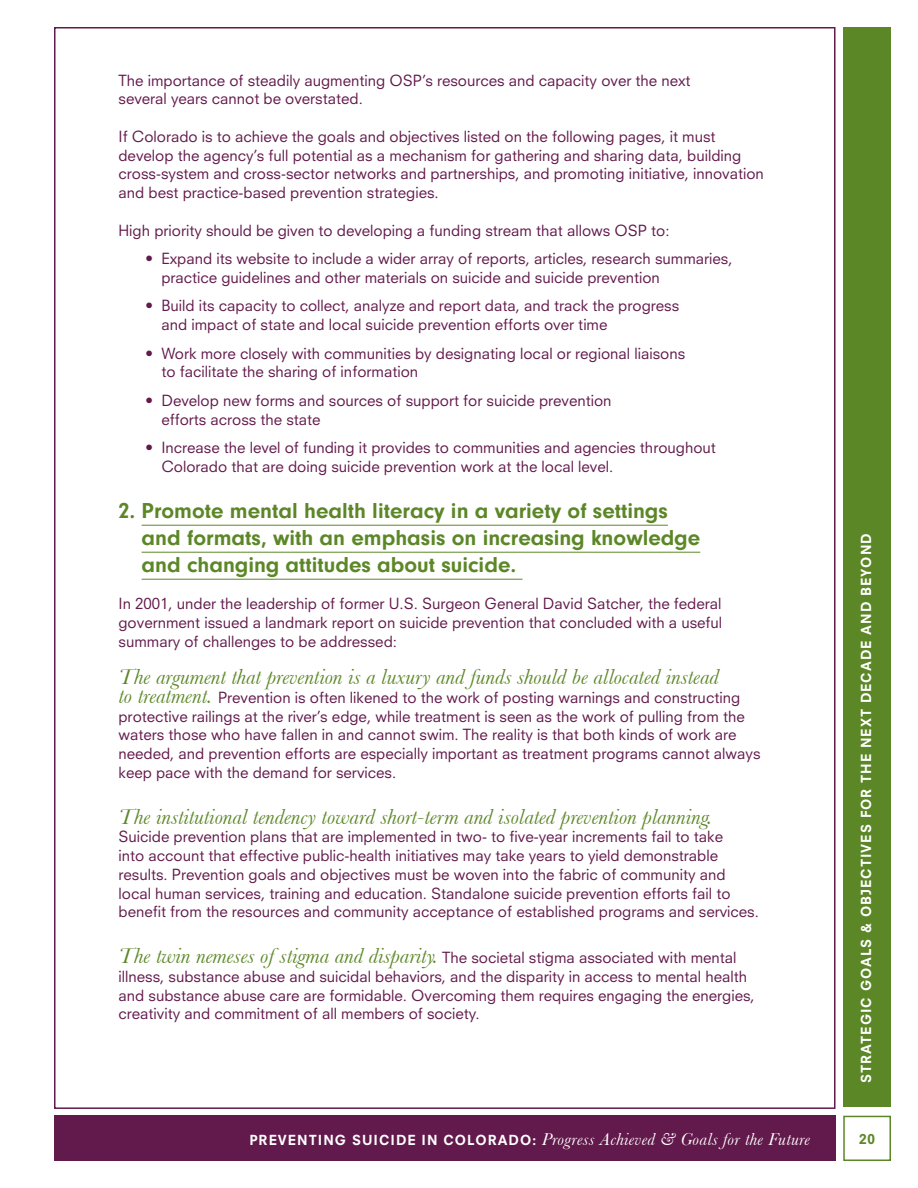
<style>
.page{position:relative;width:918px;height:1188px;background:#fff}
.page>*{position:absolute;margin:0;border:0;box-sizing:border-box;transform-origin:0 0}
.t1{font:italic 22.5px "Baskerville";color:#5c8727}
.t2{font:22.5px/27px "Neuzeit Bld";color:#5c8727}
.t3{font:italic 18px "Baskerville";letter-spacing:.02em;color:#fff}
.t4{font:15px/18.8px "Neuzeit S";color:#62194b}
.t5{font:800 13.5px "Neuzeit S";letter-spacing:.075em;color:#fff}
.t6{font:800 13.5px "Neuzeit S";color:#5c8727}
.s1{font-family:"Baskerville";font-style:italic;font-size:22.5px;color:#5c8727}
.s2{font-family:"Neuzeit S";font-weight:800;font-style:normal;font-size:13.5px}
</style>
<div class="page">
<div style="left:54px;top:1116px;width:782px;height:45px;background:#62194b"></div>
<div style="left:843px;top:1116px;width:48px;height:45px;border:2px solid #5c8727"></div>
<div style="left:843px;top:27px;width:48px;height:1080px;background:#5c8727"></div>
<hr style="left:142px;top:525px;width:526px;height:1px;background:#5c8727">
<hr style="left:142px;top:552px;width:558px;height:1px;background:#5c8727">
<hr style="left:142px;top:579px;width:381px;height:1px;background:#5c8727">
<p class="t4" style="left:118px;top:71px;width:574px">The importance of steadily augmenting OSP’s resources and capacity over the next several years cannot be overstated.</p>
<p class="t4" style="left:118px;top:127px;width:647px">If Colorado is to achieve the goals and objectives listed on the following pages, it must develop the agency’s full potential as a mechanism for gathering and sharing data, building cross-system and cross-sector networks and partnerships, and promoting initiative, innovation and best practice-based prevention strategies.</p>
<p class="t4" style="left:118px;top:221px;width:553px">High priority should be given to developing a funding stream that allows OSP to:</p>
<p class="t4" style="left:161px;top:249px;width:573px;text-indent:-16px">• Expand its website to include a wider array of reports, articles, research summaries, practice guidelines and other materials on suicide and suicide prevention</p>
<p class="t4" style="left:161px;top:296px;width:519px;text-indent:-16px">• Build its capacity to collect, analyze and report data, and track the progress and impact of state and local suicide prevention efforts over time</p>
<p class="t4" style="left:161px;top:344px;width:525px;text-indent:-16px">• Work more closely with communities by designating local or regional liaisons to facilitate the sharing of information</p>
<p class="t4" style="left:161px;top:391px;width:452px;text-indent:-16px">• Develop new forms and sources of support for suicide prevention efforts across the state</p>
<p class="t4" style="left:161px;top:438px;width:556px;text-indent:-16px">• Increase the level of funding it provides to communities and agencies throughout<br>Colorado that are doing suicide prevention work at the local level.</p>
<p class="t2" style="left:142px;top:499px;width:560px;text-indent:-23px">2. Promote mental health literacy in a variety of settings and formats, with an emphasis on increasing knowledge and changing attitudes about suicide.</p>
<p class="t4" style="left:118px;top:594px;width:605px;text-align:justify">In 2001, under the leadership of former U.S. Surgeon General David Satcher, the federal government issued a landmark report on suicide prevention that concluded with a useful summary of challenges to be addressed:</p>
<p class="t1" style="left:118px;top:664px;width:602px">The argument that prevention is a luxury and funds should be allocated instead</p>
<p class="t4" style="left:118px;top:688px;width:644px"><span class="s1">to treatment.</span> Prevention is often likened to the work of posting warnings and constructing protective railings at the river’s edge, while treatment is seen as the work of pulling from the waters those who have fallen in and cannot swim. The reality is that both kinds of work are needed, and prevention efforts are especially important as treatment programs cannot always keep pace with the demand for services.</p>
<p class="t1" style="left:118px;top:803px;width:596px">The institutional tendency toward short-term and isolated prevention planning.</p>
<p class="t4" style="left:119px;top:827px;width:642px">Suicide prevention plans that are implemented in two- to five-year increments fail to take<br>into account that effective public-health initiatives may take years to yield demonstrable results. Prevention goals and objectives must be woven into the fabric of community and local human services, training and education. Standalone suicide prevention efforts fail to benefit from the resources and community acceptance of established programs and services.</p>
<p class="t4" style="left:118px;top:948px;width:638px"><span class="s1">The twin nemeses of stigma and disparity.</span> The societal stigma associated with mental illness, substance abuse and suicidal behaviors, and the disparity in access to mental health and substance abuse care are formidable. Overcoming them requires engaging the energies, creativity and commitment of all members of society.</p>
<p class="t5" style="left:858px;top:1083px;width:551px;rotate:-90deg">STRATEGIC GOALS &amp; OBJECTIVES FOR THE NEXT DECADE AND BEYOND</p>
<p class="t3" style="left:249px;top:1128px;width:562px"><span class="s2">PREVENTING SUICIDE IN COLORADO:</span> Progress Achieved &amp; Goals for the Future</p>
<p class="t6" style="left:859px;top:1131px;width:18px">20</p>
</div>
